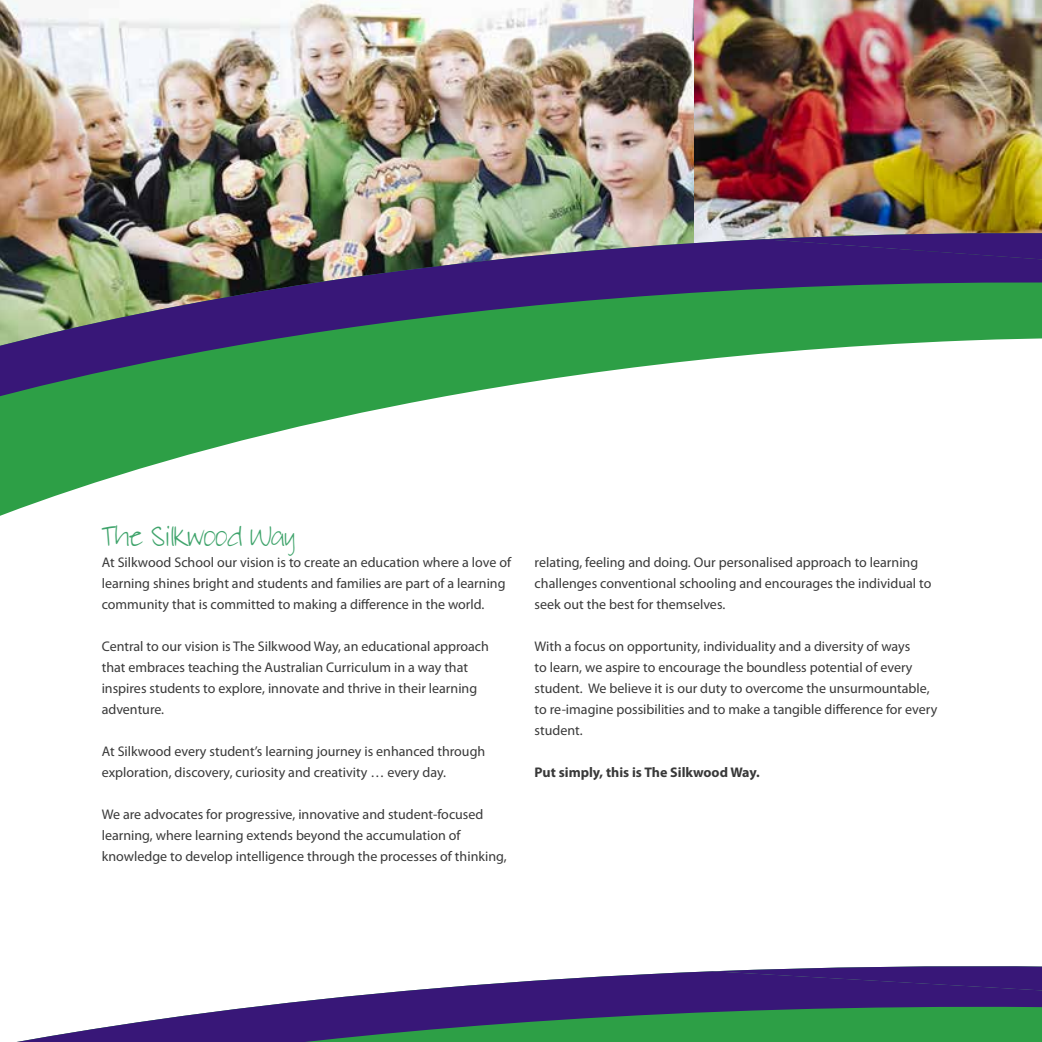
<style>
.page{position:relative;width:1042px;height:1042px;background:#fff}
.page>*{position:absolute;margin:0;border:0;box-sizing:border-box;transform-origin:0 0}
.t1{font:17.5px "DJB Elliephont";color:#40a46c}
.t2{font:14px/21px "Myriad Pro";color:#393939}
.t3{font:700 14px "Myriad Pro";color:#393939}
</style>
<div class="page">
<img style="left:0;top:0;width:694px;height:238px">
<img style="left:694px;top:0;width:348px;height:238px">
<svg style="left:0;top:436px;width:260px;height:80px"></svg>
<img style="left:763px;top:229px;width:279px;height:9px">
<svg style="left:0;top:238px;width:1042px;height:198px"></svg>
<svg style="left:748px;top:966px;width:294px;height:4px"></svg>
<svg style="left:17px;top:970px;width:1025px;height:72px"></svg>
<p class="t1" style="left:102px;top:530px;width:195px">The Silkwood Way</p>
<p class="t2" style="left:102px;top:552px;width:411px">At Silkwood School our vision is to create an education where a love of learning shines bright and students and families are part of a learning community that is committed to making a difference in the world.</p>
<p class="t2" style="left:102px;top:636px;width:389px">Central to our vision is The Silkwood Way, an educational approach that embraces teaching the Australian Curriculum in a way that inspires students to explore, innovate and thrive in their learning adventure.</p>
<p class="t2" style="left:102px;top:741px;width:385px">At Silkwood every student’s learning journey is enhanced through exploration, discovery, curiosity and creativity … every day.</p>
<p class="t2" style="left:102px;top:804px;width:407px">We are advocates for progressive, innovative and student-focused learning, where learning extends beyond the accumulation of knowledge to develop intelligence through the processes of thinking,</p>
<p class="t2" style="left:535px;top:552px;width:398px">relating, feeling and doing. Our personalised approach to learning challenges conventional schooling and encourages the individual to seek out the best for themselves.</p>
<p class="t2" style="left:535px;top:636px;width:404px">With a focus on opportunity, individuality and a diversity of ways<br>to learn, we aspire to encourage the boundless potential of every student. We believe it is our duty to overcome the unsurmountable, to re-imagine possibilities and to make a tangible difference for every student.</p>
<p class="t3" style="left:535px;top:764px;width:227px">Put simply, this is The Silkwood Way.</p>
</div>
